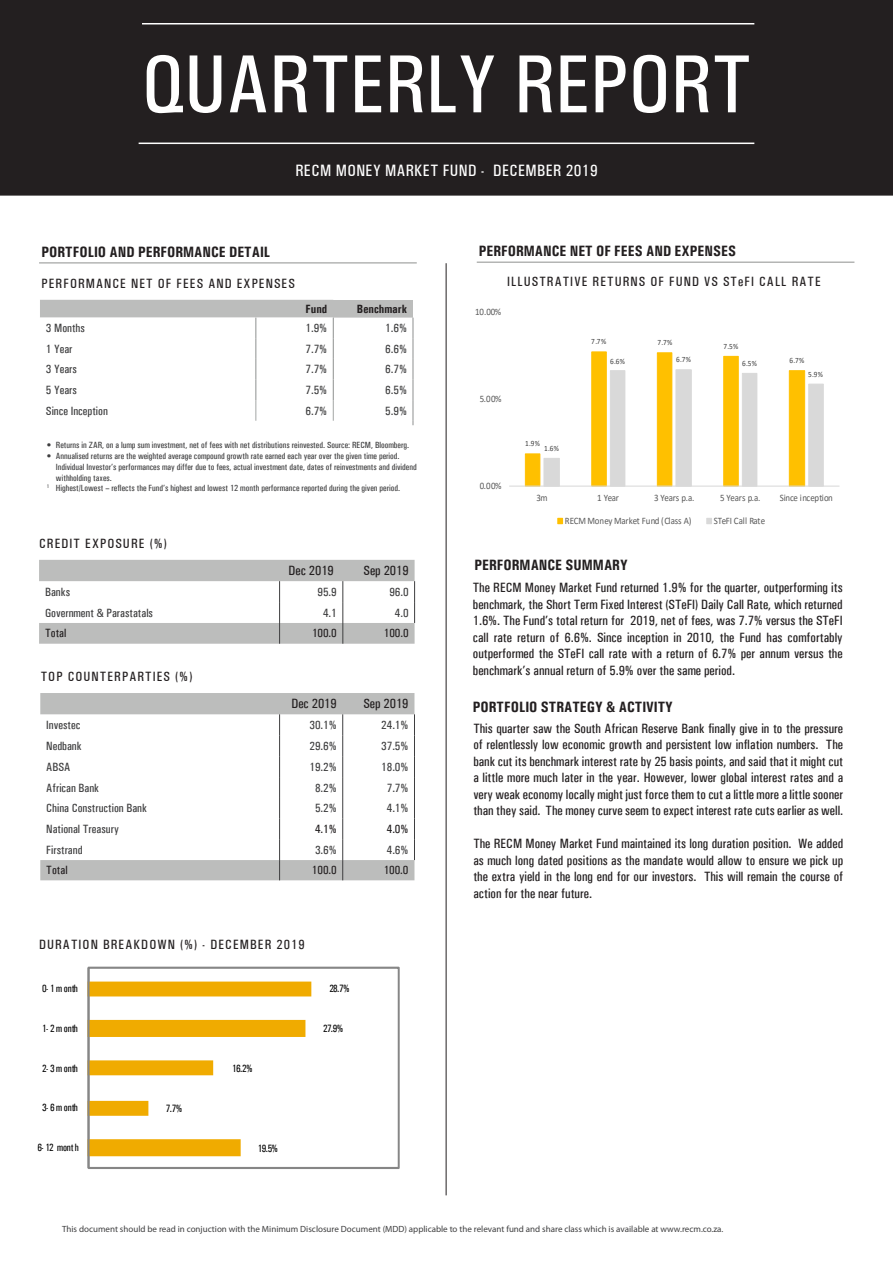
<style>
.page{position:relative;width:893px;height:1263px;background:#fff}
.page>*{position:absolute;margin:0;border:0;box-sizing:border-box;transform-origin:0 0}
.t1{font:500 condensed 82.5px "Univers";color:#fff}
.t2{font:500 condensed 16.5px "Univers";letter-spacing:.025em;color:#fff}
.t3{font:700 condensed 15px "Univers";color:#231f20}
.BODY_TEXT{font:500 condensed 13.5px/16.5px "Univers";color:#231f20;text-align:justify}
.BODY_TEXT-2{font:500 condensed 13.5px "Univers";letter-spacing:.08em;color:#231f20}
.t4{font:500 condensed 12px "Univers";color:#3e3e3f}
.t5{font:500 condensed 12px "Univers";color:#231f20}
.t6{font:700 condensed 12px "Univers";color:#231f20}
.t7{font:500 condensed 10.65px "Univers";letter-spacing:-.005em;color:#000;scale:.92 1}
.t8{font:9.9px "Calibri";letter-spacing:-.025em;color:#595959;scale:.91 1}
.t9{font:500 condensed 9px/10.8px "Univers";color:#3e3e3f}
.t10{font:9px "Myriad Pro";color:#3e3e3f}
.t11{font:8.1px "Calibri";color:#404040;scale:.91 1}
</style>
<div class="page">
<div style="left:0;top:0;width:893px;height:196px;background:#231f20"></div>
<hr style="left:142px;top:23px;width:612px;height:1px;background:#fff">
<hr style="left:139px;top:143px;width:615px;height:1px;background:#fff">
<hr style="left:39px;top:263px;width:378px;height:1px;background:#8e908f">
<svg style="left:39px;top:560px;width:376px;height:84px"></svg>
<hr style="left:446px;top:263px;width:1px;height:932px;background:#231f20">
<svg style="left:40px;top:693px;width:374px;height:187px"></svg>
<svg style="left:414px;top:714px;width:1px;height:146px"></svg>
<svg style="left:279px;top:714px;width:1px;height:166px"></svg>
<svg style="left:342px;top:714px;width:1px;height:166px"></svg>
<hr style="left:477px;top:262px;width:377px;height:1px;background:#8e908f">
<svg style="left:40px;top:300px;width:374px;height:125px"></svg>
<svg style="left:524px;top:351px;width:300px;height:135px"></svg>
<hr style="left:509px;top:486px;width:330px;height:1px;background:#d9d9d9">
<svg style="left:557px;top:518px;width:6px;height:6px"></svg>
<svg style="left:706px;top:518px;width:6px;height:6px"></svg>
<div style="left:88px;top:967px;width:312px;height:202px;border:2px solid #868686"></div>
<svg style="left:90px;top:981px;width:221px;height:175px"></svg>
<hr style="left:88px;top:968px;width:2px;height:200px;background:#868686">
<h1 class="t1" style="left:141px;top:36px;width:611px">QUARTERLY REPORT</h1>
<p class="t2" style="left:295px;top:160px;width:304px">RECM MONEY MARKET FUND - DECEMBER 2019</p>
<p class="t3" style="left:42px;top:243px;width:230px">PORTFOLIO AND PERFORMANCE DETAIL</p>
<p class="BODY_TEXT-2" style="left:42px;top:276px;width:255px">PERFORMANCE NET OF FEES AND EXPENSES</p>
<p class="t6" style="left:306px;top:301px;width:23px">Fund</p>
<p class="t6" style="left:357px;top:301px;width:52px">Benchmark</p>
<p class="t4" style="left:46px;top:321px;width:40px">3 Months</p>
<p class="t4" style="left:306px;top:321px;width:23px">1.9%</p>
<p class="t4" style="left:385px;top:321px;width:23px">1.6%</p>
<p class="t4" style="left:46px;top:342px;width:28px">1 Year</p>
<p class="t4" style="left:306px;top:342px;width:23px">7.7%</p>
<p class="t4" style="left:385px;top:342px;width:23px">6.6%</p>
<p class="t4" style="left:46px;top:362px;width:32px">3 Years</p>
<p class="t4" style="left:306px;top:362px;width:23px">7.7%</p>
<p class="t4" style="left:385px;top:362px;width:23px">6.7%</p>
<p class="t4" style="left:46px;top:383px;width:32px">5 Years</p>
<p class="t4" style="left:306px;top:383px;width:23px">7.5%</p>
<p class="t4" style="left:385px;top:383px;width:23px">6.5%</p>
<p class="t4" style="left:46px;top:403px;width:63px">Since Inception</p>
<p class="t4" style="left:306px;top:403px;width:23px">6.7%</p>
<p class="t4" style="left:385px;top:403px;width:23px">5.9%</p>
<p class="t9" style="left:47px;top:440px;width:364px">• Returns in ZAR, on a lump sum investment, net of fees with net distributions reinvested. Source: RECM, Bloomberg.</p>
<p class="t9" style="left:56px;top:451px;width:362px;text-indent:-9px">• Annualised returns are the weighted average compound growth rate earned each year over the given time period.<br>Individual Investor’s performances may differ due to fees, actual investment date, dates of reinvestments and dividend withholding taxes.</p>
<p class="t9" style="left:47px;top:483px;width:355px"><sup>1</sup> Highest/Lowest – reflects the Fund’s highest and lowest 12 month performance reported during the given period.</p>
<p class="BODY_TEXT-2" style="left:39px;top:535px;width:129px">CREDIT EXPOSURE (%)</p>
<p class="BODY_TEXT" style="left:289px;top:562px;width:47px">Dec 2019</p>
<p class="BODY_TEXT" style="left:364px;top:562px;width:47px">Sep 2019</p>
<p class="t4" style="left:45px;top:585px;width:27px">Banks</p>
<p class="t4" style="left:318px;top:585px;width:21px">95.9</p>
<p class="t4" style="left:389px;top:585px;width:21px">96.0</p>
<p class="t4" style="left:45px;top:605px;width:109px">Government &amp; Parastatals</p>
<p class="t4" style="left:323px;top:605px;width:15px">4.1</p>
<p class="t4" style="left:395px;top:605px;width:15px">4.0</p>
<p class="t5" style="left:45px;top:626px;width:23px">Total</p>
<p class="t5" style="left:312px;top:626px;width:26px">100.0</p>
<p class="t5" style="left:384px;top:626px;width:26px">100.0</p>
<p class="BODY_TEXT-2" style="left:41px;top:669px;width:153px">TOP COUNTERPARTIES (%)</p>
<p class="BODY_TEXT" style="left:291px;top:695px;width:47px">Dec 2019</p>
<p class="BODY_TEXT" style="left:363px;top:695px;width:47px">Sep 2019</p>
<p class="t4" style="left:46px;top:718px;width:36px">Investec</p>
<p class="t4" style="left:309px;top:718px;width:29px">30.1%</p>
<p class="t4" style="left:381px;top:718px;width:29px">24.1%</p>
<p class="t4" style="left:46px;top:739px;width:37px">Nedbank</p>
<p class="t4" style="left:309px;top:739px;width:29px">29.6%</p>
<p class="t4" style="left:381px;top:739px;width:29px">37.5%</p>
<p class="t4" style="left:46px;top:760px;width:26px">ABSA</p>
<p class="t4" style="left:309px;top:760px;width:29px">19.2%</p>
<p class="t4" style="left:381px;top:760px;width:29px">18.0%</p>
<p class="t4" style="left:46px;top:780px;width:54px">African Bank</p>
<p class="t4" style="left:315px;top:780px;width:23px">8.2%</p>
<p class="t4" style="left:387px;top:780px;width:23px">7.7%</p>
<p class="t4" style="left:46px;top:801px;width:102px">China Construction Bank</p>
<p class="t4" style="left:315px;top:801px;width:23px">5.2%</p>
<p class="t4" style="left:387px;top:801px;width:23px">4.1%</p>
<p class="t4" style="left:46px;top:822px;width:74px">National Treasury</p>
<p class="t5" style="left:315px;top:822px;width:23px">4.1%</p>
<p class="t5" style="left:387px;top:822px;width:23px">4.0%</p>
<p class="t4" style="left:46px;top:843px;width:38px">Firstrand</p>
<p class="t4" style="left:315px;top:843px;width:23px">3.6%</p>
<p class="t4" style="left:387px;top:843px;width:23px">4.6%</p>
<p class="t5" style="left:46px;top:863px;width:23px">Total</p>
<p class="t5" style="left:312px;top:863px;width:26px">100.0</p>
<p class="t5" style="left:384px;top:863px;width:26px">100.0</p>
<p class="BODY_TEXT-2" style="left:39px;top:936px;width:267px">DURATION BREAKDOWN (%) - DECEMBER 2019</p>
<p class="t7" style="left:42px;top:982px;width:40px">0- 1 m onth</p>
<p class="t7" style="left:42px;top:1022px;width:40px">1- 2 m onth</p>
<p class="t7" style="left:42px;top:1062px;width:40px">2- 3 m onth</p>
<p class="t7" style="left:232px;top:1062px;width:24px">16.2%</p>
<p class="t7" style="left:42px;top:1101px;width:40px">3- 6 m onth</p>
<p class="t7" style="left:166px;top:1102px;width:19px">7.7%</p>
<p class="t7" style="left:37px;top:1141px;width:46px">6- 12 month</p>
<p class="t7" style="left:258px;top:1142px;width:24px">19.5%</p>
<p class="t7" style="left:329px;top:982px;width:24px">28.7%</p>
<p class="t7" style="left:323px;top:1022px;width:24px">27.9%</p>
<p class="t3" style="left:479px;top:242px;width:259px">PERFORMANCE NET OF FEES AND EXPENSES</p>
<p class="BODY_TEXT-2" style="left:507px;top:274px;width:315px">ILLUSTRATIVE RETURNS OF FUND VS STeFI CALL RATE</p>
<p class="t8" style="left:475px;top:305px;width:30px">10.00%</p>
<p class="t8" style="left:480px;top:392px;width:25px">5.00%</p>
<p class="t8" style="left:480px;top:479px;width:25px">0.00%</p>
<p class="t11" style="left:525px;top:438px;width:18px">1.9%</p>
<p class="t11" style="left:544px;top:443px;width:18px">1.6%</p>
<p class="t11" style="left:591px;top:336px;width:18px">7.7%</p>
<p class="t11" style="left:657px;top:337px;width:18px">7.7%</p>
<p class="t11" style="left:610px;top:355px;width:18px">6.6%</p>
<p class="t11" style="left:676px;top:354px;width:18px">6.7%</p>
<p class="t11" style="left:723px;top:341px;width:18px">7.5%</p>
<p class="t11" style="left:742px;top:357px;width:18px">6.5%</p>
<p class="t11" style="left:789px;top:354px;width:18px">6.7%</p>
<p class="t11" style="left:808px;top:369px;width:18px">5.9%</p>
<p class="t8" style="left:536px;top:491px;width:14px">3m</p>
<p class="t8" style="left:597px;top:491px;width:25px">1 Year</p>
<p class="t8" style="left:654px;top:491px;width:46px">3 Years p.a.</p>
<p class="t8" style="left:720px;top:491px;width:46px">5 Years p.a.</p>
<p class="t8" style="left:780px;top:491px;width:60px">Since inception</p>
<p class="t8" style="left:565px;top:513px;width:141px">RECM Money Market Fund (Class A)</p>
<p class="t8" style="left:714px;top:513px;width:58px">STeFI Call Rate</p>
<p class="t3" style="left:475px;top:556px;width:155px">PERFORMANCE SUMMARY</p>
<p class="BODY_TEXT" style="left:473px;top:579px;width:371px">The RECM Money Market Fund returned 1.9% for the quarter, outperforming its benchmark, the Short Term Fixed Interest (STeFI) Daily Call Rate, which returned 1.6%. The Fund’s total return for 2019, net of fees, was 7.7% versus the STeFI call rate return of 6.6%. Since inception in 2010, the Fund has comfortably outperformed the STeFI call rate with a return of 6.7% per annum versus the benchmark’s annual return of 5.9% over the same period.</p>
<p class="t3" style="left:473px;top:698px;width:202px">PORTFOLIO STRATEGY &amp; ACTIVITY</p>
<p class="BODY_TEXT" style="left:473px;top:720px;width:371px">This quarter saw the South African Reserve Bank finally give in to the pressure of relentlessly low economic growth and persistent low inflation numbers. The bank cut its benchmark interest rate by 25 basis points, and said that it might cut a little more much later in the year. However, lower global interest rates and a very weak economy locally might just force them to cut a little more a little sooner than they said. The money curve seem to expect interest rate cuts earlier as well.</p>
<p class="BODY_TEXT" style="left:473px;top:835px;width:371px">The RECM Money Market Fund maintained its long duration position. We added as much long dated positions as the mandate would allow to ensure we pick up the extra yield in the long end for our investors. This will remain the course of action for the near future.</p>
<p class="t10" style="left:62px;top:1223px;width:663px">This document should be read in conjuction with the Minimum Disclosure Document (MDD) applicable to the relevant fund and share class which is available at www.recm.co.za.</p>
</div>
